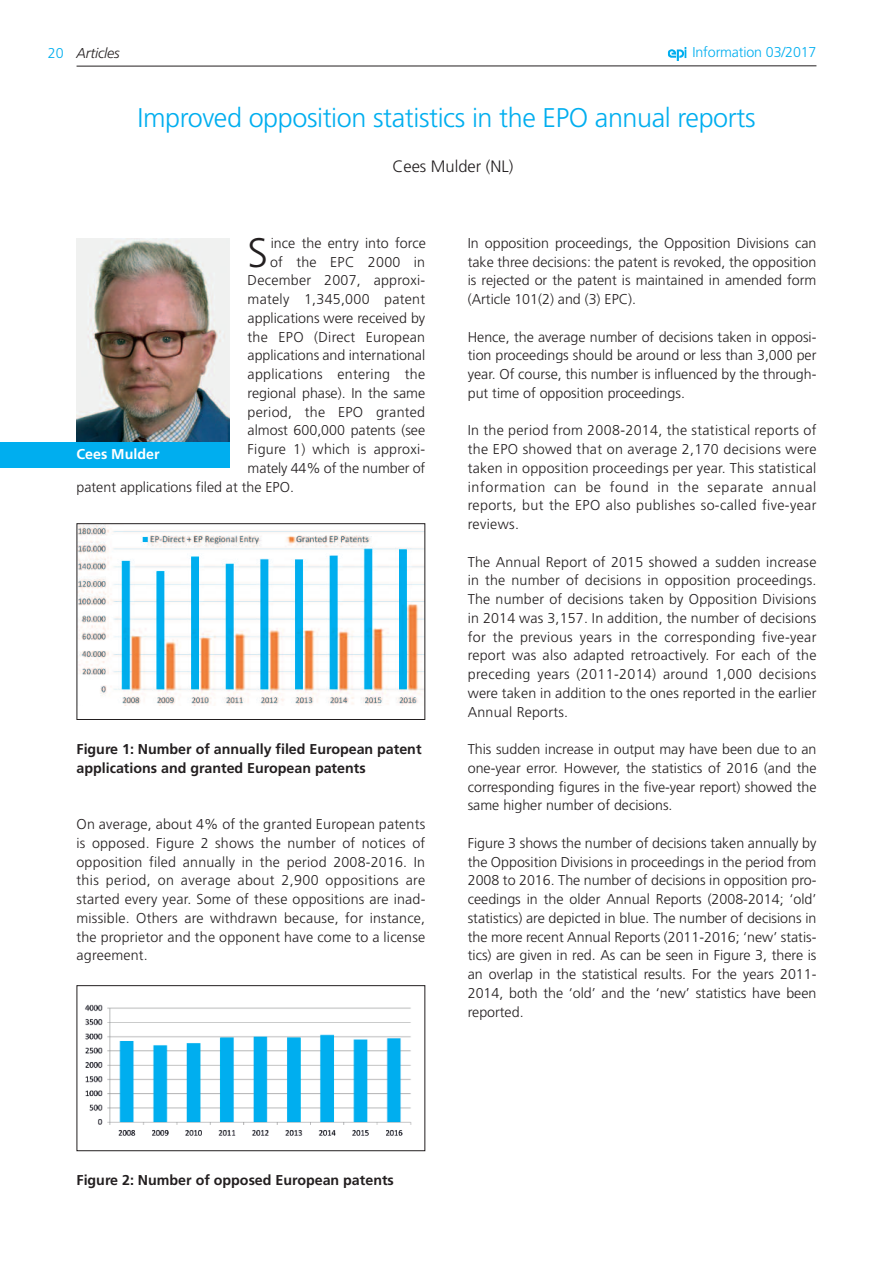
<style>
.page{position:relative;width:893px;height:1263px;background:#fff}
.page>*{position:absolute;margin:0;border:0;box-sizing:border-box;transform-origin:0 0}
.t1{font:300 41.1px "Frutiger CE";color:#231f20}
.t2{font:300 27px "Frutiger CE";letter-spacing:-.015em;color:#00aeef}
.t3{font:300 16.5px "Frutiger CE";color:#231f20}
.t4{font:300 14.25px/18.8px "Frutiger CE";color:#231f20;text-align:justify}
.t5{font:300 14.25px "Frutiger CE";letter-spacing:.02em;color:#231f20}
.t6{font:700 14.25px/18.8px "Frutiger CE";color:#231f20}
.t7{font:300 14.25px "Frutiger CE";letter-spacing:-.01em;color:#00aeef}
.t8{font:italic 300 14.25px "Frutiger CE";letter-spacing:-.01em;color:#231f20}
.t9{font:700 14.25px "Frutiger CE";color:#fff}
.s1{font-style:normal;color:#00aeef}
</style>
<div class="page">
<svg style="left:668px;top:47px;width:19px;height:14px"></svg>
<hr style="left:77px;top:65px;width:739px;height:1px;background:#231f20">
<img style="left:77px;top:238px;width:153px;height:204px">
<div style="left:0;top:442px;width:230px;height:26px;background:#00aeef"></div>
<img style="left:79px;top:525px;width:344px;height:180px">
<div style="left:77px;top:523px;width:348px;height:197px;border:1px solid #231f20"></div>
<img style="left:85px;top:1004px;width:327px;height:132px">
<div style="left:77px;top:985px;width:348px;height:166px;border:1px solid #231f20"></div>
<p class="t8" style="left:48px;top:47px;width:73px"><span class="s1">20</span> Articles</p>
<p class="t7" style="left:692px;top:47px;width:125px">Information 03/2017</p>
<h2 class="t2" style="left:137px;top:106px;width:619px">Improved opposition statistics in the EPO annual reports</h2>
<p class="t3" style="left:392px;top:159px;width:122px">Cees Mulder (NL)</p>
<h1 class="t1" style="left:248px;top:236px;width:22px">S</h1>
<p class="t4" style="left:271px;top:235px;width:157px">ince the entry into force</p>
<p class="t5" style="left:270px;top:256px;width:157px">of the EPC 2000 in</p>
<p class="t5" style="left:248px;top:275px;width:179px">December 2007, approxi-</p>
<p class="t5" style="left:248px;top:293px;width:179px">mately 1,345,000 patent</p>
<p class="t4" style="left:248px;top:310px;width:179px">applications were received by</p>
<p class="t5" style="left:248px;top:331px;width:179px">the EPO (Direct European</p>
<p class="t4" style="left:248px;top:347px;width:179px">applications and international</p>
<p class="t5" style="left:248px;top:368px;width:179px">applications entering the</p>
<p class="t4" style="left:248px;top:385px;width:179px">regional phase). In the same</p>
<p class="t5" style="left:248px;top:406px;width:179px">period, the EPO granted</p>
<p class="t4" style="left:248px;top:422px;width:179px">almost 600,000 patents (see</p>
<p class="t5" style="left:248px;top:443px;width:179px">Figure 1) which is approxi-</p>
<p class="t4" style="left:248px;top:460px;width:179px">mately 44% of the number of</p>
<p class="t4" style="left:77px;top:478px;width:219px">patent applications filed at the EPO.</p>
<p class="t9" style="left:77px;top:449px;width:85px">Cees Mulder</p>
<p class="t6" style="left:77px;top:741px;width:346px">Figure 1: Number of annually filed European patent applications and granted European patents</p>
<p class="t4" style="left:77px;top:816px;width:350px">On average, about 4% of the granted European patents is opposed. Figure 2 shows the number of notices of opposition filed annually in the period 2008-2016. In this period, on average about 2,900 oppositions are started every year. Some of these oppositions are inad&shy;missible. Others are withdrawn because, for instance, the proprietor and the opponent have come to a license agreement.</p>
<p class="t4" style="left:468px;top:235px;width:350px">In opposition proceedings, the Opposition Divisions can take three decisions: the patent is revoked, the opposition is rejected or the patent is maintained in amended form (Article 101(2) and (3) EPC).</p>
<p class="t4" style="left:468px;top:328px;width:350px">Hence, the average number of decisions taken in opposi&shy;tion proceedings should be around or less than 3,000 per year. Of course, this number is influenced by the through&shy;put time of opposition proceedings.</p>
<p class="t4" style="left:468px;top:422px;width:350px">In the period from 2008-2014, the statistical reports of the EPO showed that on average 2,170 decisions were taken in opposition proceedings per year. This statistical information can be found in the separate annual reports, but the EPO also publishes so-called five-year reviews.</p>
<p class="t4" style="left:468px;top:553px;width:350px">The Annual Report of 2015 showed a sudden increase in the number of decisions in opposition proceedings.<br>The number of decisions taken by Opposition Divisions in 2014 was 3,157. In addition, the number of decisions for the previous years in the corresponding five-year report was also adapted retroactively. For each of the preceding years (2011-2014) around 1,000 decisions were taken in addition to the ones reported in the earlier Annual Reports.</p>
<p class="t4" style="left:468px;top:741px;width:350px">This sudden increase in output may have been due to an one-year error. However, the statistics of 2016 (and the corresponding figures in the five-year report) showed the same higher number of decisions.</p>
<p class="t4" style="left:468px;top:835px;width:350px">Figure 3 shows the number of decisions taken annually by the Opposition Divisions in proceedings in the period from 2008 to 2016. The number of decisions in opposition pro&shy;ceedings in the older Annual Reports (2008-2014; ‘old’ statistics) are depicted in blue. The number of decisions in the more recent Annual Reports (2011-2016; ‘new’ statis&shy;tics) are given in red. As can be seen in Figure 3, there is an overlap in the statistical results. For the years 2011- 2014, both the ‘old’ and the ‘new’ statistics have been reported.</p>
<p class="t6" style="left:77px;top:1172px;width:319px">Figure 2: Number of opposed European patents</p>
</div>
